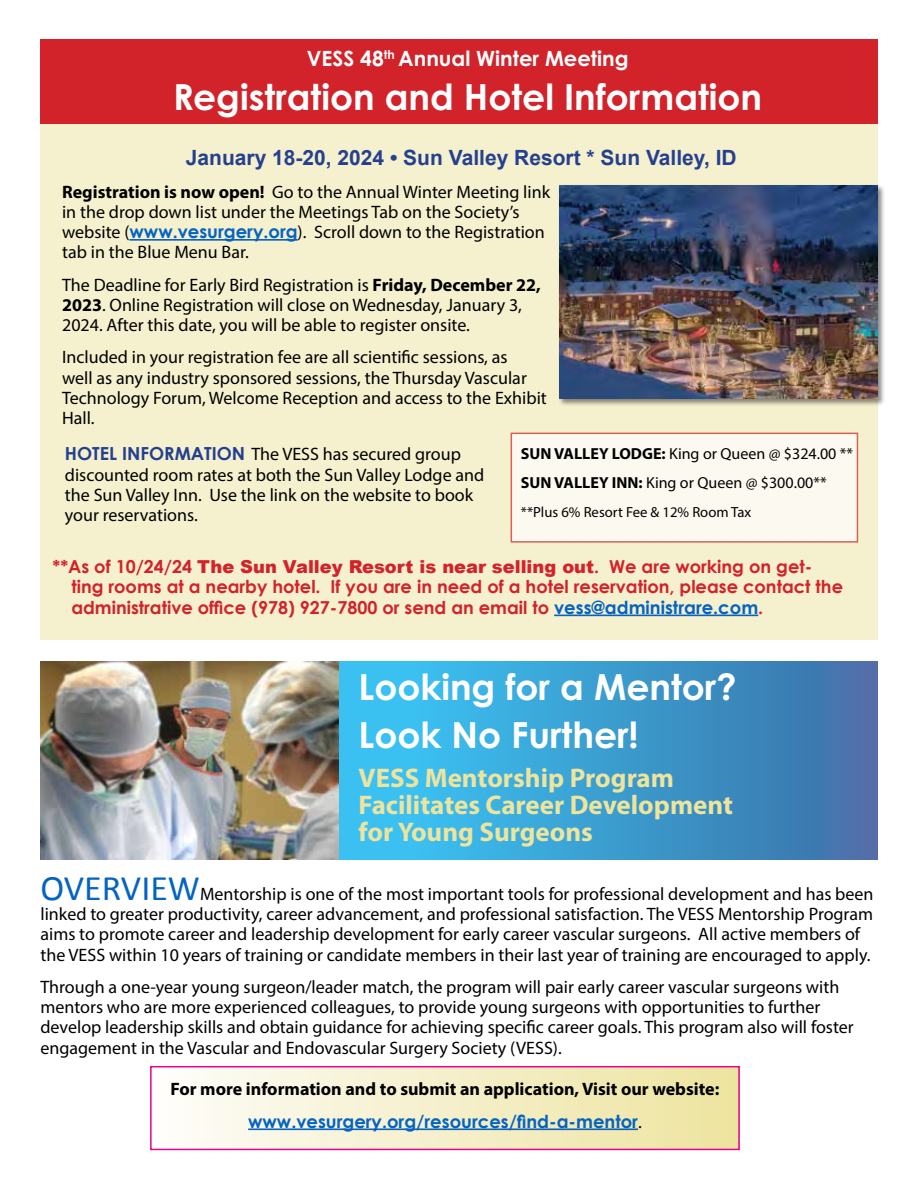
<style>
.page{position:relative;width:918px;height:1188px;background:#fff}
.page>*{position:absolute;margin:0;border:0;box-sizing:border-box;transform-origin:0 0}
.t1{font:700 36px/48px "Century Gothic Pro";color:#fff}
.t2{font:700 27px/27px "Myriad Pro";color:#ede49e}
.t3{font:700 21px "Arial";color:#25408f}
.t4{font:700 21px "Century Gothic Pro";color:#fff}
.t5{font:18px/20.2px "Myriad Pro";color:#000}
.t6{font:700 18px "Myriad Pro";color:#000}
.t7{font:700 18px "Century Gothic";color:#0563c1}
.t8{font:700 17.85px/20.2px "Century Gothic";color:#d2232a}
.t9{font:900 17.85px "Arial";color:#d2232a}
.t10{font:16.05px/28.7px "Myriad Pro";color:#000}
.t11{font:14.7px "Myriad Pro";color:#000}
.s1{font-weight:700}
.s2{font-family:"Century Gothic";font-weight:700;color:#0563c1}
.s3{font-family:"Century Gothic";font-weight:700;color:#233f8f}
.s4{font-family:"Century Gothic";font-weight:700}
.s5{font-size:18px;color:#0563c1}
.s6{font-family:"Calibri";font-size:36px;color:#0563c1}
.s7{font-family:"Myriad Pro";font-weight:400;color:#000}
</style>
<div class="page">
<div style="left:151px;top:1067px;width:588px;height:82px;background:linear-gradient(to right,#fefdfa,#ede39e)"></div>
<div style="left:150px;top:1066px;width:590px;height:84px;border:2px solid #ec008c"></div>
<svg style="left:338px;top:661px;width:539px;height:199px;background:#3d9ccf"></svg>
<img style="left:40px;top:661px;width:298px;height:199px">
<hr style="left:248px;top:1128px;width:390px;height:2px;background:#0563c1">
<div style="left:40px;top:43px;width:838px;height:596px;background:#f5f0ce"></div>
<div style="left:511px;top:433px;width:347px;height:110px;background:#fcfaf0;border:2px solid #d2232a"></div>
<div style="left:40px;top:39px;width:838px;height:84px;background:#d2232a"></div>
<div style="left:558px;top:184px;width:327px;height:223px;background:#000;opacity:.46"></div>
<img style="left:559px;top:185px;width:318px;height:214px">
<hr style="left:130px;top:239px;width:168px;height:2px;background:#0563c1">
<hr style="left:554px;top:615px;width:204px;height:1px;background:#0563c1">
<p class="t4" style="left:307px;top:46px;width:323px">VESS 48<sup>th</sup> Annual Winter Meeting</p>
<h1 class="t1" style="left:173px;top:72px;width:590px">Registration and Hotel Information</h1>
<p class="t3" style="left:186px;top:144px;width:552px">January 18-20, 2024 • Sun Valley Resort * Sun Valley, ID</p>
<p class="t5" style="left:62px;top:181px;width:490px"><span class="s1">Registration is now open!</span> Go to the Annual Winter Meeting link in the drop down list under the Meetings Tab on the Society’s website (<span class="s2">www.vesurgery.org</span>). Scroll down to the Registration tab in the Blue Menu Bar.</p>
<p class="t5" style="left:62px;top:274px;width:480px">The Deadline for Early Bird Registration is <span class="s1">Friday, December 22,<br>2023</span>. Online Registration will close on Wednesday, January 3,<br>2024. After this date, you will be able to register onsite.</p>
<p class="t5" style="left:62px;top:347px;width:486px">Included in your registration fee are all scientific sessions, as<br>well as any industry sponsored sessions, the Thursday Vascular Technology Forum, Welcome Reception and access to the Exhibit Hall.</p>
<p class="t5" style="left:65px;top:444px;width:421px"><span class="s3">HOTEL INFORMATION</span> The VESS has secured group discounted room rates at both the Sun Valley Lodge and the Sun Valley Inn. Use the link on the website to book your reservations.</p>
<p class="t10" style="left:521px;top:439px;width:334px"><span class="s1">SUN VALLEY LODGE:</span> King or Queen @ $324.00 **<br><span class="s1">SUN VALLEY INN:</span> King or Queen @ $300.00**</p>
<p class="t11" style="left:521px;top:503px;width:232px">**Plus 6% Resort Fee &amp; 12% Room Tax</p>
<p class="t9" style="left:53px;top:554px;width:761px"><span class="s4">**As of 10/24/24</span> The Sun Valley Resort is near selling out<span class="s4">. We are working on get-</span></p>
<p class="t8" style="left:71px;top:576px;width:773px">ting rooms at a nearby hotel. If you are in need of a hotel reservation, please contact the administrative office (978) 927-7800 or send an email to <span class="s5">vess@administrare.com</span>.</p>
<h1 class="t1" style="left:359px;top:663px;width:380px">Looking for a Mentor?<br>Look No Further!</h1>
<h2 class="t2" style="left:359px;top:764px;width:376px">VESS Mentorship Program<br>Facilitates Career Development for Young Surgeons</h2>
<p class="t5" style="left:40px;top:883px;width:835px"><span class="s6">OVERVIEW</span>Mentorship is one of the most important tools for professional development and has been linked to greater productivity, career advancement, and professional satisfaction. The VESS Mentorship Program aims to promote career and leadership development for early career vascular surgeons. All active members of the VESS within 10 years of training or candidate members in their last year of training are encouraged to apply.</p>
<p class="t5" style="left:40px;top:976px;width:815px">Through a one-year young surgeon/leader match, the program will pair early career vascular surgeons with mentors who are more experienced colleagues, to provide young surgeons with opportunities to further develop leadership skills and obtain guidance for achieving specific career goals. This program also will foster engagement in the Vascular and Endovascular Surgery Society (VESS).</p>
<p class="t6" style="left:170px;top:1078px;width:551px">For more information and to submit an application, Visit our website:</p>
<p class="t7" style="left:248px;top:1110px;width:395px">www.vesurgery.org/resources/find-a-mentor<span class="s7">.</span></p>
</div>
